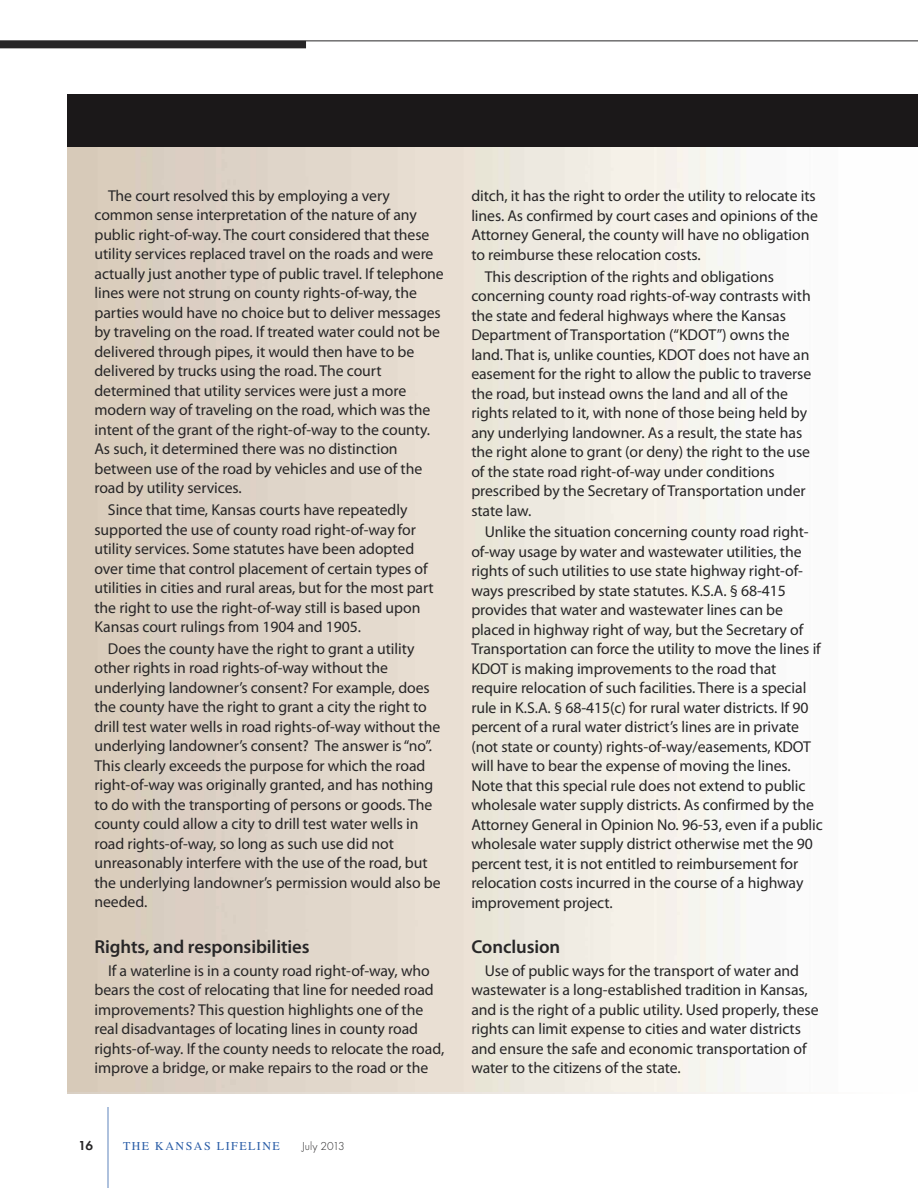
<style>
.page{position:relative;width:918px;height:1188px;background:#fff}
.page>*{position:absolute;margin:0;border:0;box-sizing:border-box;transform-origin:0 0}
.t1{font:600 18.75px "Myriad Pro";letter-spacing:-.005em;color:#272627}
.t2{font:15.75px/19.5px "Myriad Pro";letter-spacing:-.005em;color:#272627}
.t3{font:600 13.5px "Futura T";color:#272627}
.t4{font:12px "Times";letter-spacing:.125em;color:#295ca6}
.t5{font:300 12px "Futura T";color:#272627}
</style>
<div class="page">
<hr style="left:108px;top:1107px;width:1px;height:81px;background:#5e85bc">
<hr style="left:0;top:40px;width:918px;height:1px;background:#272627">
<div style="left:0;top:41px;width:306px;height:7px;background:#272627"></div>
<div style="left:68px;top:94px;width:850px;height:53px;background:#1b1819"></div>
<p class="t2" style="left:94px;top:187px;width:351px;text-indent:14px">The court resolved this by employing a very common sense interpretation of the nature of any public right-of-way. The court considered that these utility services replaced travel on the roads and were actually just another type of public travel. If telephone lines were not strung on county rights-of-way, the parties would have no choice but to deliver messages by traveling on the road. If treated water could not be delivered through pipes, it would then have to be delivered by trucks using the road. The court determined that utility services were just a more modern way of traveling on the road, which was the intent of the grant of the right-of-way to the county.<br>As such, it determined there was no distinction between use of the road by vehicles and use of the road by utility services.</p>
<p class="t2" style="left:94px;top:501px;width:341px;text-indent:14px">Since that time, Kansas courts have repeatedly supported the use of county road right-of-way for utility services. Some statutes have been adopted over time that control placement of certain types of utilities in cities and rural areas, but for the most part the right to use the right-of-way still is based upon Kansas court rulings from 1904 and 1905.</p>
<p class="t2" style="left:94px;top:640px;width:348px;text-indent:14px">Does the county have the right to grant a utility other rights in road rights-of-way without the underlying landowner’s consent? For example, does the county have the right to grant a city the right to drill test water wells in road rights-of-way without the underlying landowner’s consent? The answer is“no”.<br>This clearly exceeds the purpose for which the road right-of-way was originally granted, and has nothing to do with the transporting of persons or goods. The county could allow a city to drill test water wells in road rights-of-way, so long as such use did not unreasonably interfere with the use of the road, but the underlying landowner’s permission would also be needed.</p>
<p class="t1" style="left:94px;top:940px;width:217px">Rights, and responsibilities</p>
<p class="t2" style="left:95px;top:962px;width:351px;text-indent:13px">If a waterline is in a county road right-of-way, who bears the cost of relocating that line for needed road improvements? This question highlights one of the real disadvantages of locating lines in county road rights-of-way. If the county needs to relocate the road, improve a bridge, or make repairs to the road or the</p>
<p class="t3" style="left:79px;top:1137px;width:16px">16</p>
<p class="t4" style="left:123px;top:1139px;width:158px">THE KANSAS LIFELINE</p>
<p class="t5" style="left:302px;top:1139px;width:45px">July 2013</p>
<p class="t2" style="left:471px;top:188px;width:348px">ditch, it has the right to order the utility to relocate its lines. As confirmed by court cases and opinions of the Attorney General, the county will have no obligation to reimburse these relocation costs.</p>
<p class="t2" style="left:471px;top:268px;width:341px;text-indent:14px">This description of the rights and obligations concerning county road rights-of-way contrasts with the state and federal highways where the Kansas Department of Transportation (“KDOT”) owns the land. That is, unlike counties, KDOT does not have an easement for the right to allow the public to traverse the road, but instead owns the land and all of the rights related to it, with none of those being held by any underlying landowner. As a result, the state has the right alone to grant (or deny) the right to the use of the state road right-of-way under conditions prescribed by the Secretary of Transportation under state law.</p>
<p class="t2" style="left:471px;top:523px;width:353px;text-indent:14px">Unlike the situation concerning county road right&shy;of-way usage by water and wastewater utilities, the rights of such utilities to use state highway right-of&shy;ways prescribed by state statutes. K.S.A. § 68-415 provides that water and wastewater lines can be placed in highway right of way, but the Secretary of Transportation can force the utility to move the lines if KDOT is making improvements to the road that require relocation of such facilities. There is a special rule in K.S.A. § 68-415(c) for rural water districts. If 90 percent of a rural water district’s lines are in private (not state or county) rights-of-way/easements, KDOT will have to bear the expense of moving the lines.<br>Note that this special rule does not extend to public wholesale water supply districts. As confirmed by the Attorney General in Opinion No. 96-53, even if a public wholesale water supply district otherwise met the 90 percent test, it is not entitled to reimbursement for relocation costs incurred in the course of a highway improvement project.</p>
<p class="t1" style="left:471px;top:940px;width:91px">Conclusion</p>
<p class="t2" style="left:471px;top:962px;width:349px;text-indent:14px">Use of public ways for the transport of water and wastewater is a long-established tradition in Kansas, and is the right of a public utility. Used properly, these rights can limit expense to cities and water districts and ensure the safe and economic transportation of water to the citizens of the state.</p>
</div>
